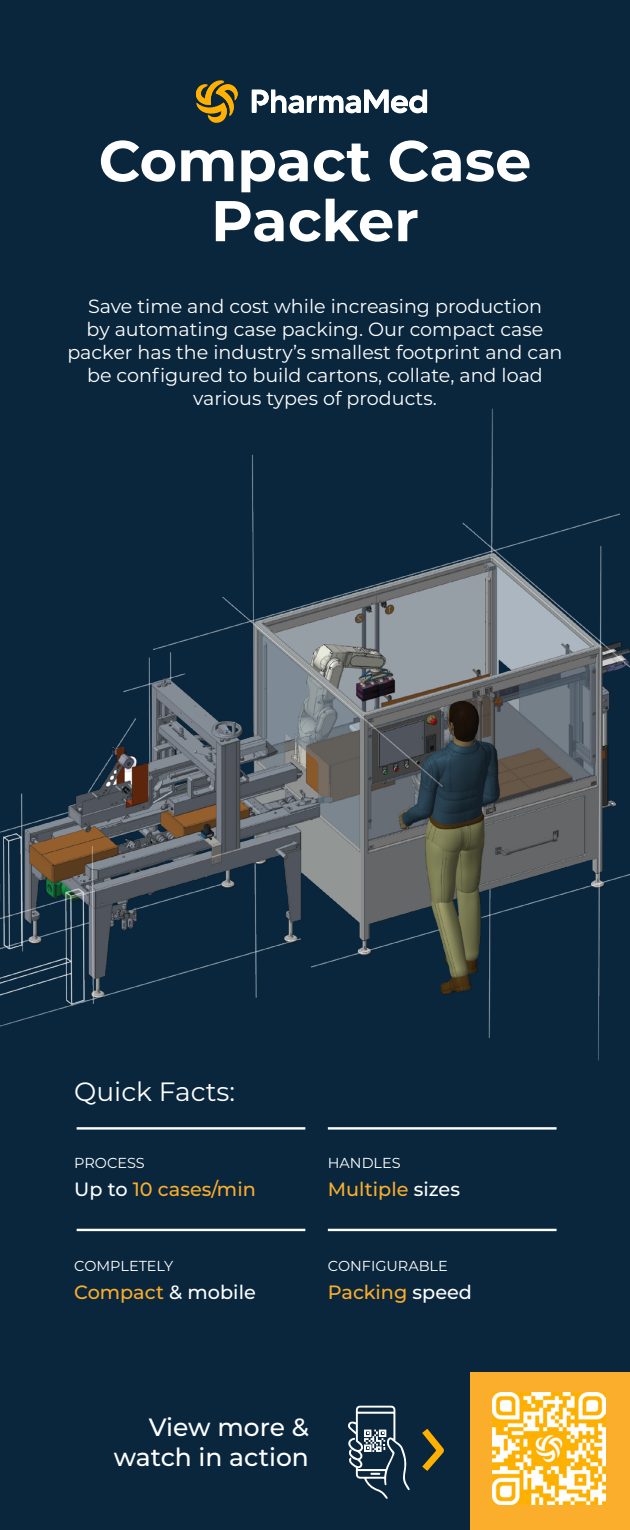
<style>
.page{position:relative;width:630px;height:1530px;background:#09263d}
.page>*{position:absolute;margin:0;border:0;box-sizing:border-box;transform-origin:0 0}
.t1{font:700 57.25px/60px "Montserrat";color:#fff;text-align:center}
.t2{font:26.5px "Montserrat";color:#fff}
.t3{font:500 25px/30px "Montserrat";color:#fff;text-align:right}
.t4{font:500 19.25px "Montserrat";color:#fbad2c}
.t5{font:19px/23px "Montserrat";color:#fff;text-align:center}
.t6{font:14.5px "Montserrat";color:#fff}
.s1{color:#fff}
</style>
<div class="page">
<svg style="left:252px;top:90px;width:175px;height:23px"></svg>
<svg style="left:196px;top:80px;width:42px;height:43px"></svg>
<img style="left:0;top:479px;width:630px;height:519px">
<hr style="left:77px;top:1127px;width:228px;height:3px;background:#fff">
<hr style="left:77px;top:1229px;width:228px;height:2px;background:#fff">
<hr style="left:328px;top:1229px;width:229px;height:2px;background:#fff">
<hr style="left:328px;top:1127px;width:229px;height:3px;background:#fff">
<div style="left:471px;top:1372px;width:159px;height:158px;background:#fbad2c"></div>
<img style="left:493px;top:1393px;width:112px;height:112px">
<svg style="left:348px;top:1406px;width:96px;height:93px"></svg>
<p class="t1" style="left:99px;top:128px;width:434px">Compact Case<br>Packer</p>
<p class="t5" style="left:67px;top:294px;width:497px">Save time and cost while increasing production<br>by automating case packing. Our compact case packer has the industry’s smallest footprint and can be configured to build cartons, collate, and load various types of products.</p>
<p class="t2" style="left:74px;top:1074px;width:162px">Quick Facts:</p>
<p class="t6" style="left:74px;top:1153px;width:72px">PROCESS</p>
<p class="t4" style="left:74px;top:1176px;width:183px"><span class="s1">Up to</span> 10 cases/min</p>
<p class="t6" style="left:328px;top:1153px;width:74px">HANDLES</p>
<p class="t4" style="left:328px;top:1176px;width:134px">Multiple <span class="s1">sizes</span></p>
<p class="t6" style="left:74px;top:1256px;width:101px">COMPLETELY</p>
<p class="t6" style="left:328px;top:1256px;width:121px">CONFIGURABLE</p>
<p class="t4" style="left:74px;top:1279px;width:183px">Compact <span class="s1">&amp; mobile</span></p>
<p class="t4" style="left:328px;top:1279px;width:146px">Packing <span class="s1">speed</span></p>
<p class="t3" style="left:114px;top:1411px;width:197px">View more &amp; watch in action</p>
</div>
